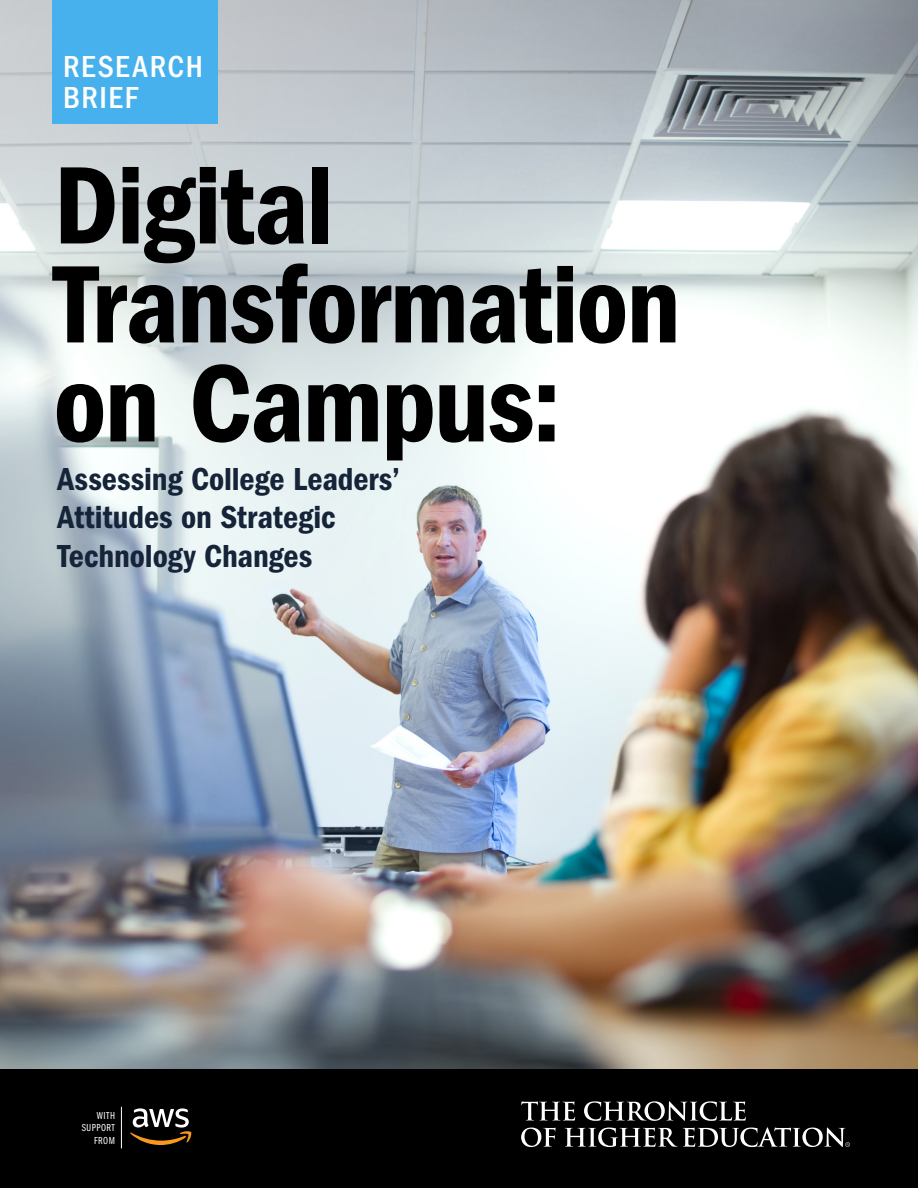
<style>
.page{position:relative;width:918px;height:1188px;background:#fff}
.page>*{position:absolute;margin:0;border:0;box-sizing:border-box;transform-origin:0 0}
.t1{font:114px/99px "ITC Franklin Gothic Std Dm Cd";letter-spacing:-.015em;color:#000}
.t2{font:33px/38.5px "ITC Franklin Gothic Std Dm Cd";letter-spacing:-.005em;color:#162439}
.t3{font:500 condensed 31.5px/31.5px "ITC Franklin Gothic Std";letter-spacing:.045em;color:#fff}
.t4{font:10.5px/12.6px "ITC Franklin Gothic Std Bk Cp";letter-spacing:.05em;color:#fff;text-align:right}
</style>
<div class="page">
<img style="left:0;top:0;width:918px;height:1069px">
<div style="left:0;top:1069px;width:918px;height:119px;background:#000"></div>
<hr style="left:121px;top:1107px;width:1px;height:41px;background:#fff">
<div style="left:52px;top:0;width:166px;height:124px;background:#47b1ee"></div>
<svg style="left:130px;top:1108px;width:61px;height:37px"></svg>
<svg style="left:521px;top:1101px;width:54px;height:20px"></svg>
<svg style="left:584px;top:1101px;width:162px;height:20px"></svg>
<svg style="left:521px;top:1128px;width:35px;height:19px"></svg>
<svg style="left:565px;top:1127px;width:285px;height:20px"></svg>
<p class="t3" style="left:63px;top:51px;width:141px">RESEARCH<br>BRIEF</p>
<h1 class="t1" style="left:54px;top:157px;width:628px">Digital<br>Transformation on Campus:</h1>
<p class="t2" style="left:57px;top:460px;width:344px">Assessing College Leaders’<br>Attitudes on Strategic<br>Technology Changes</p>
<p class="t4" style="left:82px;top:1109px;width:35px">WITH<br>SUPPORT<br>FROM</p>
</div>
